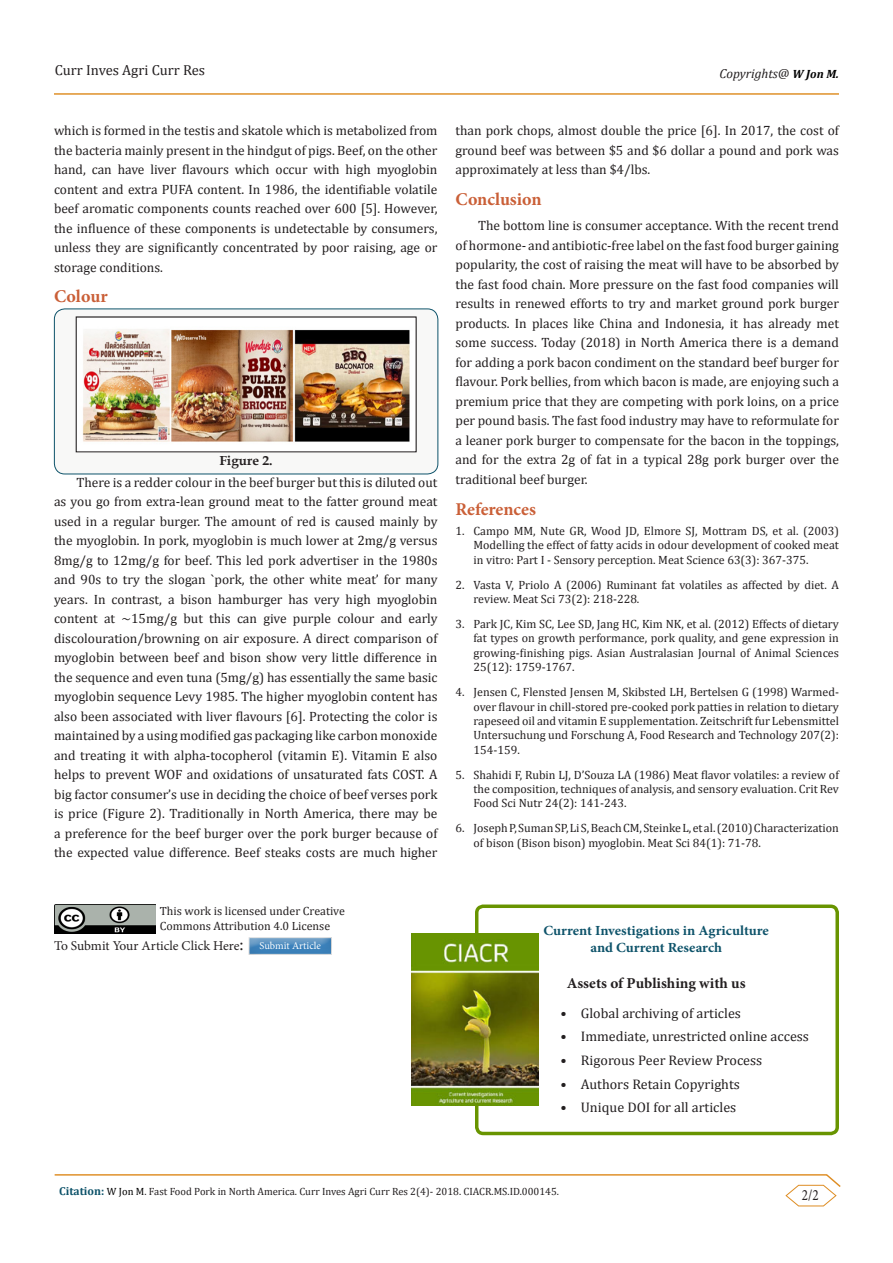
<style>
.page{position:relative;width:893px;height:1263px;background:#fff}
.page>*{position:absolute;margin:0;border:0;box-sizing:border-box;transform-origin:0 0}
.t1{font:700 18px "Minion Pro";letter-spacing:-.005em;color:#ca5f37}
.t2{font:15.75px "Minion Pro";color:#231f20;scale:.83 1}
.t3{font:700 15.15px "Minion Pro";color:#231f20}
.t4{font:14.55px "Cambria";color:#231f20}
.t5{font:13.95px "Cambria";color:#231f20}
.t6{font:700 13.95px/16.6px "Minion Pro";letter-spacing:-.005em;color:#0e536a;text-align:center;scale:1.04 1}
.t7{font:13.5px/19.5px "Cambria";color:#231f20;text-align:justify}
.t8{font:13.5px "Minion Pro";letter-spacing:-.005em;color:#231f20}
.t9{font:italic 13.05px "Cambria";color:#231f20}
.t10{font:700 13.05px "Book Antiqua";color:#231f20}
.t11{font:12px/14.4px "Cambria";color:#231f20;text-align:justify}
.t12{font:11.85px "Cambria";color:#231f20}
.t13{font:10.5px "Cambria";color:#231f20}
.t14{font:10.5px "Minion Pro";letter-spacing:-.005em;color:#fff}
.s1{font-weight:700;font-size:12px;color:#000}
.s2{font-size:18px}
.s3{font-weight:700;font-size:11.55px;color:#0e536a}
.s4{color:#000}
</style>
<div class="page">
<hr style="left:54px;top:93px;width:785px;height:2px;background:#de8d23">
<hr style="left:55px;top:1174px;width:772px;height:1px;background:#de8d23">
<svg style="left:786px;top:1174px;width:55px;height:32px"></svg>
<div style="left:54px;top:309px;width:384px;height:165px;background:#f8f8f7;border-radius:10px"></div>
<div style="left:54px;top:308px;width:384px;height:166px;border:1px solid #0e536a;border-radius:10px"></div>
<img style="left:83px;top:330px;width:327px;height:112px">
<div style="left:475px;top:904px;width:364px;height:231px;border:3px solid #689400;border-radius:7px"></div>
<img style="left:55px;top:904px;width:101px;height:29px">
<div style="left:247px;top:935px;width:85px;height:18px;background:#fff;opacity:.75"></div>
<div style="left:247px;top:938px;width:85px;height:18px;background:#231f20;opacity:.19"></div>
<img style="left:412px;top:933px;width:126px;height:172px">
<p class="t4" style="left:55px;top:61px;width:152px">Curr Inves Agri Curr Res</p>
<p class="t9" style="left:719px;top:64px;width:121px">Copyrights@ <span class="s1">W Jon M.</span></p>
<p class="t7" style="left:54px;top:121px;width:385px">which is formed in the testis and skatole which is metabolized from the bacteria mainly present in the hindgut of pigs. Beef, on the other hand, can have liver flavours which occur with high myoglobin content and extra PUFA content. In 1986, the identifiable volatile beef aromatic components counts reached over 600 [5]. However, the influence of these components is undetectable by consumers, unless they are significantly concentrated by poor raising, age or storage conditions.</p>
<p class="t1" style="left:54px;top:284px;width:55px">Colour</p>
<p class="t10" style="left:219px;top:452px;width:55px">Figure 2.</p>
<p class="t7" style="left:54px;top:472px;width:385px;text-indent:22px">There is a redder colour in the beef burger but this is diluted out as you go from extra-lean ground meat to the fatter ground meat used in a regular burger. The amount of red is caused mainly by the myoglobin. In pork, myoglobin is much lower at 2mg/g versus 8mg/g to 12mg/g for beef. This led pork advertiser in the 1980s and 90s to try the slogan `pork, the other white meat’ for many years. In contrast, a bison hamburger has very high myoglobin content at ~15mg/g but this can give purple colour and early discolouration/browning on air exposure. A direct comparison of myoglobin between beef and bison show very little difference in the sequence and even tuna (5mg/g) has essentially the same basic myoglobin sequence Levy 1985. The higher myoglobin content has also been associated with liver flavours [6]. Protecting the color is maintained by a using modified gas packaging like carbon monoxide and treating it with alpha-tocopherol (vitamin E). Vitamin E also helps to prevent WOF and oxidations of unsaturated fats COST. A big factor consumer’s use in deciding the choice of beef verses pork is price (Figure 2). Traditionally in North America, there may be a preference for the beef burger over the pork burger because of the expected value difference. Beef steaks costs are much higher</p>
<p class="t7" style="left:455px;top:121px;width:385px">than pork chops, almost double the price [6]. In 2017, the cost of ground beef was between $5 and $6 dollar a pound and pork was approximately at less than $4/lbs.</p>
<p class="t1" style="left:455px;top:186px;width:88px">Conclusion</p>
<p class="t7" style="left:455px;top:216px;width:385px;text-indent:22px">The bottom line is consumer acceptance. With the recent trend of hormone- and antibiotic-free label on the fast food burger gaining popularity, the cost of raising the meat will have to be absorbed by the fast food chain. More pressure on the fast food companies will results in renewed efforts to try and market ground pork burger products. In places like China and Indonesia, it has already met some success. Today (2018) in North America there is a demand for adding a pork bacon condiment on the standard beef burger for flavour. Pork bellies, from which bacon is made, are enjoying such a premium price that they are competing with pork loins, on a price per pound basis. The fast food industry may have to reformulate for a leaner pork burger to compensate for the bacon in the toppings, and for the extra 2g of fat in a typical 28g pork burger over the traditional beef burger.</p>
<p class="t1" style="left:455px;top:496px;width:82px">References</p>
<p class="t11" style="left:473px;top:524px;width:367px;text-indent:-18px">1. Campo MM, Nute GR, Wood JD, Elmore SJ, Mottram DS, et al. (2003)<br>Modelling the effect of fatty acids in odour development of cooked meat in vitro: Part I - Sensory perception. Meat Science 63(3): 367-375.</p>
<p class="t11" style="left:473px;top:577px;width:367px;text-indent:-18px">2. Vasta V, Priolo A (2006) Ruminant fat volatiles as affected by diet. A review. Meat Sci 73(2): 218-228.</p>
<p class="t11" style="left:473px;top:617px;width:367px;text-indent:-18px">3. Park JC, Kim SC, Lee SD, Jang HC, Kim NK, et al. (2012) Effects of dietary fat types on growth performance, pork quality, and gene expression in growing-finishing pigs. Asian Australasian Journal of Animal Sciences 25(12): 1759-1767.</p>
<p class="t11" style="left:473px;top:685px;width:367px;text-indent:-18px">4. Jensen C, Flensted Jensen M, Skibsted LH, Bertelsen G (1998) Warmed&shy;over flavour in chill-stored pre-cooked pork patties in relation to dietary rapeseed oil and vitamin E supplementation. Zeitschrift fur Lebensmittel Untersuchung und Forschung A, Food Research and Technology 207(2):<br>154-159.</p>
<p class="t11" style="left:473px;top:767px;width:367px;text-indent:-18px">5. Shahidi F, Rubin LJ, D’Souza LA (1986) Meat flavor volatiles: a review of the composition, techniques of analysis, and sensory evaluation. Crit Rev Food Sci Nutr 24(2): 141-243.</p>
<p class="t11" style="left:473px;top:821px;width:367px;text-indent:-18px">6. Joseph P, Suman SP, Li S, Beach CM, Steinke L, et al. (2010) Characterization of bison (Bison bison) myoglobin. Meat Sci 84(1): 71-78.</p>
<p class="t12" style="left:160px;top:904px;width:187px">This work is licensed under Creative</p>
<p class="t12" style="left:160px;top:918px;width:172px">Commons Attribution 4.0 License</p>
<p class="t8" style="left:54px;top:936px;width:191px">To Submit Your Article Click Here<span class="s2">:</span></p>
<p class="t14" style="left:260px;top:939px;width:63px">Submit Article</p>
<p class="t6" style="left:544px;top:922px;width:218px">Current Investigations in Agriculture and Current Research</p>
<p class="t3" style="left:567px;top:972px;width:180px">Assets of Publishing with us</p>
<p class="t5" style="left:560px;top:1005px;width:182px">• Global archiving of articles</p>
<p class="t5" style="left:560px;top:1028px;width:250px">• Immediate, unrestricted online access</p>
<p class="t5" style="left:560px;top:1052px;width:203px">• Rigorous Peer Review Process</p>
<p class="t5" style="left:560px;top:1076px;width:181px">• Authors Retain Copyrights</p>
<p class="t5" style="left:560px;top:1099px;width:177px">• Unique DOI for all articles</p>
<p class="t13" style="left:59px;top:1185px;width:501px"><span class="s3">Citation:</span> <span class="s4">W Jon M</span>. Fast Food Pork in North America. Curr Inves Agri Curr Res 2(4)- 2018. CIACR.MS.ID.000145.</p>
<p class="t2" style="left:802px;top:1184px;width:22px">2/2</p>
</div>
